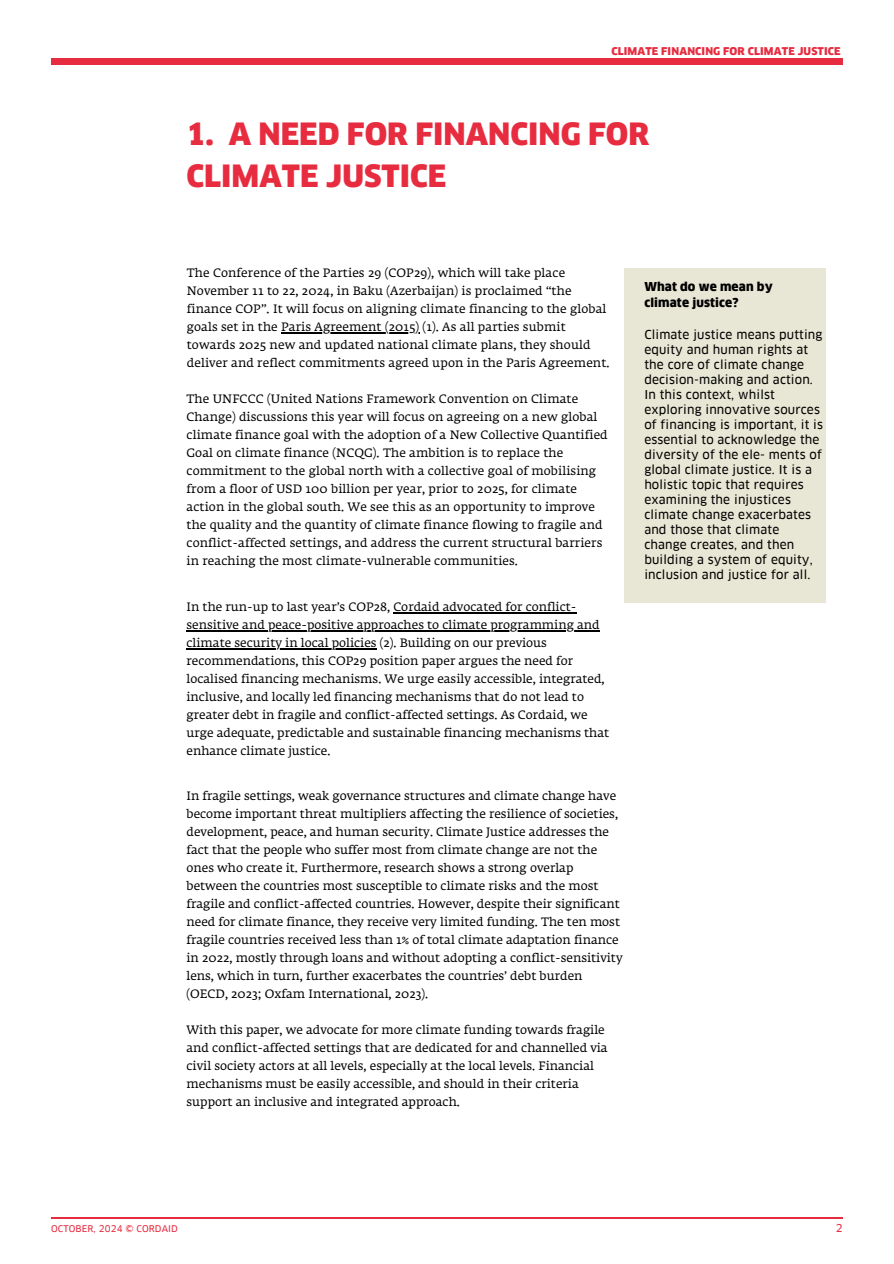
<style>
.page{position:relative;width:894px;height:1264px;background:#fff}
.page>*{position:absolute;margin:0;border:0;box-sizing:border-box;transform-origin:0 0}
.t1{font:900 30px/41.7px "Clan Offc";color:#e72c40}
.t2{font:12px/18px "Fedra Serif A Std";letter-spacing:.005em;color:#000}
.t3{font:12px/15px "Clan Offc News";letter-spacing:.01em;color:#000}
.t4{font:900 12px/15.8px "Clan Offc";letter-spacing:.01em;color:#000}
.t5{font:900 10.5px "Clan Offc";letter-spacing:.015em;color:#e72c40}
.t6{font:10.5px "Clan Offc News";color:#e72c40}
.t7{font:9px "Clan Offc News";letter-spacing:.01em;color:#e72c40}
</style>
<div class="page">
<div style="left:51px;top:59px;width:791px;height:6px;background:#e72c40"></div>
<hr style="left:51px;top:1216px;width:790px;height:2px;background:#e72c40">
<div style="left:624px;top:268px;width:202px;height:334px;background:#e8e6d4"></div>
<hr style="left:281px;top:332px;width:138px;height:1px;background:#000">
<hr style="left:393px;top:612px;width:183px;height:1px;background:#000">
<hr style="left:186px;top:630px;width:413px;height:1px;background:#000">
<hr style="left:186px;top:648px;width:190px;height:1px;background:#000">
<p class="t5" style="left:611px;top:47px;width:231px">CLIMATE FINANCING FOR CLIMATE JUSTICE</p>
<h1 class="t1" style="left:186px;top:116px;width:464px">1. A NEED FOR FINANCING FOR<br>CLIMATE JUSTICE</h1>
<h3 class="t2" style="left:187px;top:265px;width:421px">The Conference of the Parties 29 (COP29), which will take place November 11 to 22, 2024, in Baku (Azerbaijan) is proclaimed “the finance COP”. It will focus on aligning climate financing to the global goals set in the Paris Agreement (2015) (1). As all parties submit</h3>
<h3 class="t2" style="left:187px;top:337px;width:424px">towards 2025 new and updated national climate plans, they should deliver and reflect commitments agreed upon in the Paris Agreement.</h3>
<h3 class="t2" style="left:186px;top:391px;width:422px">The UNFCCC (United Nations Framework Convention on Climate Change) discussions this year will focus on agreeing on a new global climate finance goal with the adoption of a New Collective Quantified Goal on climate finance (NCQG). The ambition is to replace the commitment to the global north with a collective goal of mobilising from a floor of USD 100 billion per year, prior to 2025, for climate action in the global south. We see this as an opportunity to improve the quality and the quantity of climate finance flowing to fragile and conflict-affected settings, and address the current structural barriers in reaching the most climate-vulnerable communities.</h3>
<h3 class="t2" style="left:186px;top:599px;width:391px">In the run-up to last year’s COP28, Cordaid advocated for conflict-</h3>
<h3 class="t2" style="left:186px;top:617px;width:414px">sensitive and peace-positive approaches to climate programming and</h3>
<h2 class="t2" style="left:186px;top:635px;width:424px">climate security in local policies (2). Building on our previous recommendations, this COP29 position paper argues the need for localised financing mechanisms. We urge easily accessible, integrated, inclusive, and locally led financing mechanisms that do not lead to greater debt in fragile and conflict-affected settings. As Cordaid, we urge adequate, predictable and sustainable financing mechanisms that enhance climate justice.</h2>
<h3 class="t2" style="left:186px;top:787px;width:437px">In fragile settings, weak governance structures and climate change have become important threat multipliers affecting the resilience of societies, development, peace, and human security. Climate Justice addresses the fact that the people who suffer most from climate change are not the ones who create it. Furthermore, research shows a strong overlap between the countries most susceptible to climate risks and the most fragile and conflict-affected countries. However, despite their significant need for climate finance, they receive very limited funding. The ten most fragile countries received less than 1% of total climate adaptation finance in 2022, mostly through loans and without adopting a conflict-sensitivity lens, which in turn, further exacerbates the countries’ debt burden (OECD, 2023; Oxfam International, 2023).</h3>
<p class="t2" style="left:186px;top:1021px;width:422px">With this paper, we advocate for more climate funding towards fragile and conflict-affected settings that are dedicated for and channelled via civil society actors at all levels, especially at the local levels. Financial mechanisms must be easily accessible, and should in their criteria support an inclusive and integrated approach.</p>
<p class="t4" style="left:644px;top:279px;width:130px">What do we mean by climate justice?</p>
<p class="t3" style="left:644px;top:328px;width:180px">Climate justice means putting equity and human rights at the core of climate change decision-making and action.<br>In this context, whilst exploring innovative sources of financing is important, it is essential to acknowledge the diversity of the ele- ments of global climate justice. It is a holistic topic that requires examining the injustices climate change exacerbates and those that climate change creates, and then building a system of equity, inclusion and justice for all.</p>
<p class="t7" style="left:51px;top:1224px;width:128px">OCTOBER, 2024 © CORDAID</p>
<h4 class="t6" style="left:835px;top:1223px;width:8px">2</h4>
</div>
